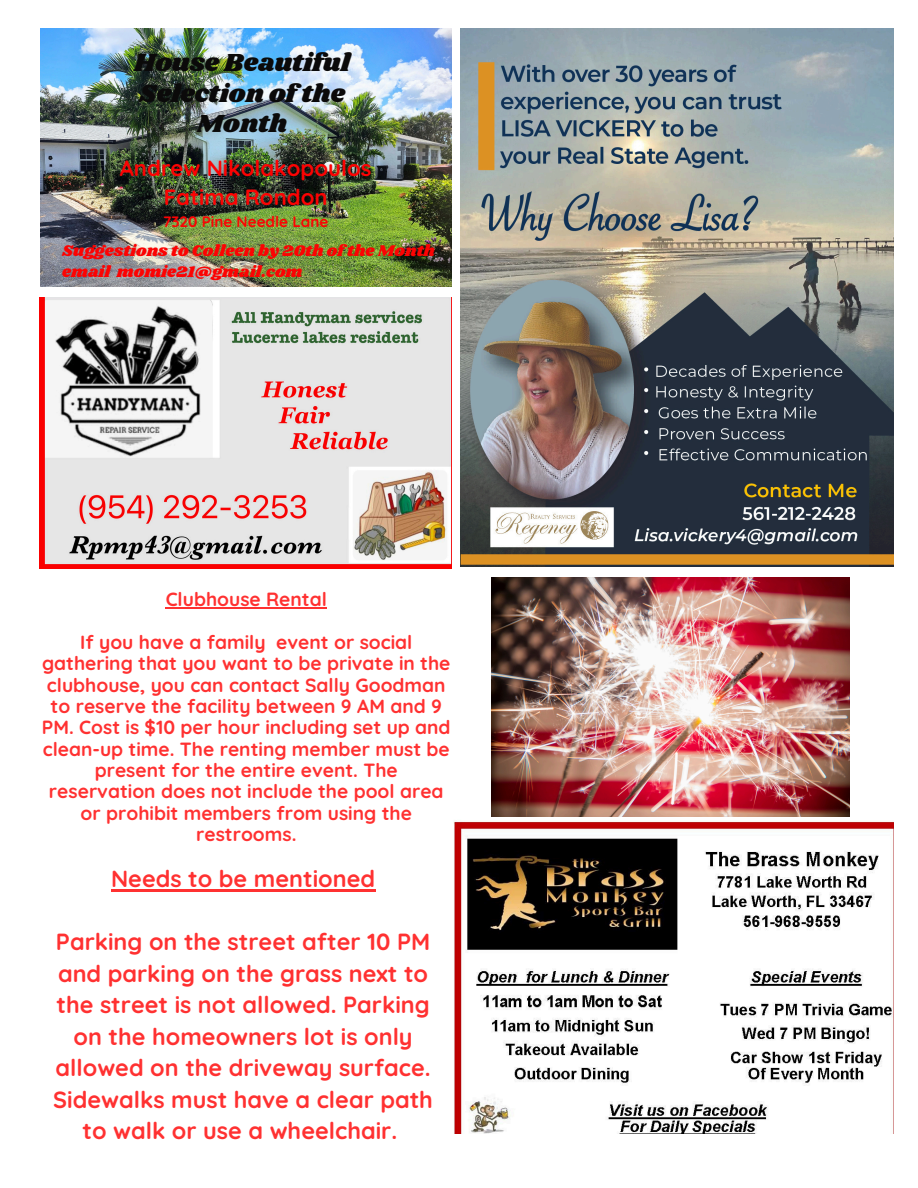
<style>
.page{position:relative;width:918px;height:1188px;background:#fff}
.page>*{position:absolute;margin:0;border:0;box-sizing:border-box;transform-origin:0 0}
.t1{font:25.5px/30.3px "Shrikhand";color:#0b0a0a;text-align:center}
.t2{font:700 23.4px/31.5px "Quicksand";color:#ff3131;text-align:center}
.t3{font:700 22.05px/29.1px "Quicksand";color:#fc0303;text-align:center}
.t4{font:700 19.05px/21.3px "Quicksand";color:#ff3131;text-align:center}
.t5{font:16.05px/21.3px "Shrikhand";color:#fc0303}
.t6{font:700 15.15px "Quicksand";color:#fc0303}
</style>
<div class="page">
<img style="left:453px;top:816px;width:441px;height:317px">
<img style="left:39px;top:298px;width:412px;height:271px">
<img style="left:460px;top:29px;width:433px;height:537px">
<img style="left:491px;top:578px;width:359px;height:238px">
<img style="left:40px;top:29px;width:411px;height:257px">
<hr style="left:111px;top:890px;width:264px;height:2px;background:#ff3131">
<hr style="left:166px;top:607px;width:161px;height:1px;background:#ff3131">
<p class="t1" style="left:134px;top:49px;width:218px">House Beautiful<br>Selection of the<br>Month</p>
<h4 class="t3" style="left:120px;top:153px;width:253px">Andrew Nikolakopoulos<br>Fatima Rondon</h4>
<h4 class="t6" style="left:163px;top:212px;width:167px">7320 Pine Needle Lane</h4>
<p class="t5" style="left:62px;top:240px;width:374px">Suggestions to Colleen by 20th of the Month email momie21@gmail.com</p>
<h1 class="t4" style="left:166px;top:588px;width:163px">Clubhouse Rental</h1>
<h1 class="t4" style="left:42px;top:631px;width:410px">If you have a family event or social gathering that you want to be private in the clubhouse, you can contact Sally Goodman to reserve the facility between 9 AM and 9<br>PM. Cost is $10 per hour including set up and clean-up time. The renting member must be present for the entire event. The reservation does not include the pool area or prohibit members from using the restrooms.</h1>
<h4 class="t2" style="left:111px;top:863px;width:266px">Needs to be mentioned</h4>
<p class="t2" style="left:53px;top:926px;width:381px">Parking on the street after 10 PM and parking on the grass next to the street is not allowed. Parking on the homeowners lot is only allowed on the driveway surface.<br>Sidewalks must have a clear path to walk or use a wheelchair.</p>
</div>
